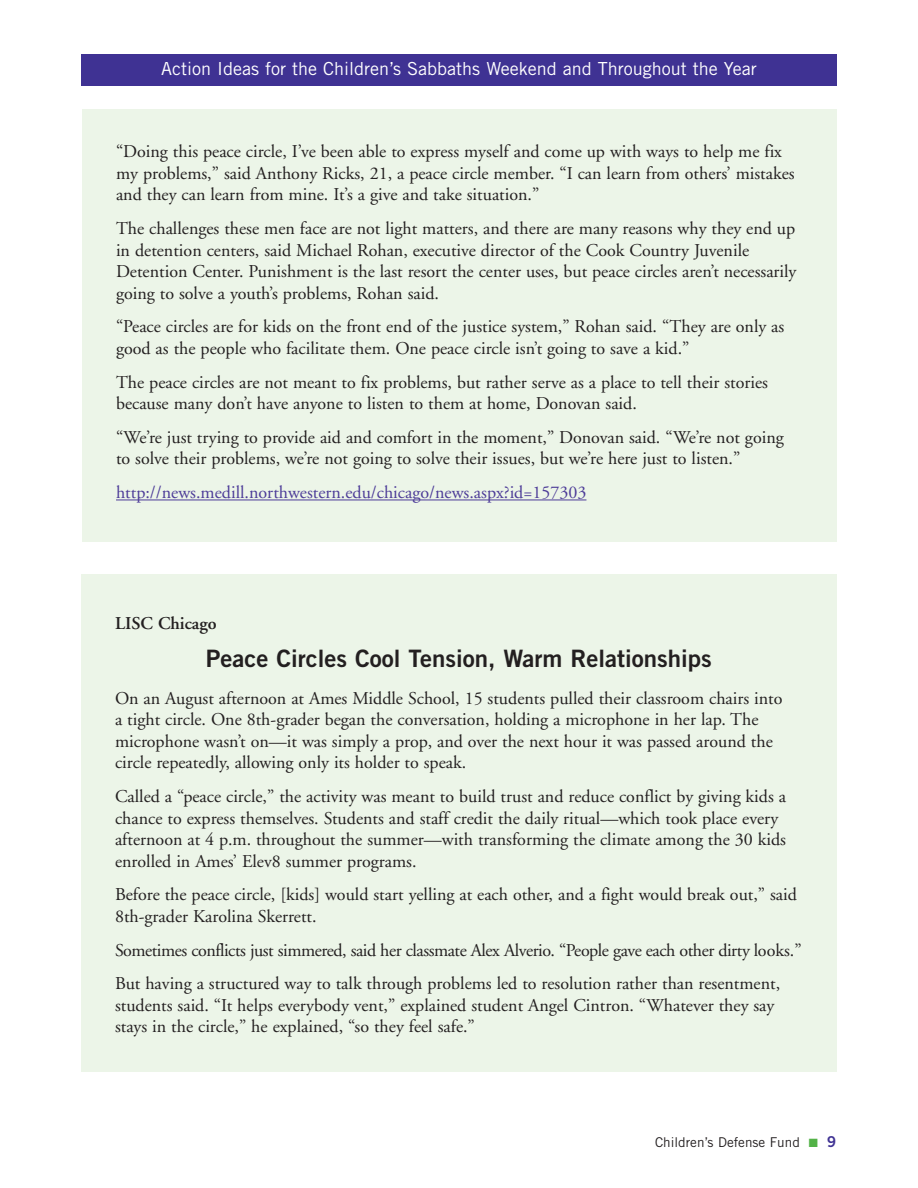
<style>
.page{position:relative;width:918px;height:1188px;background:#fff}
.page>*{position:absolute;margin:0;border:0;box-sizing:border-box;transform-origin:0 0}
.t1{font:24px "Trade Gothic Bold Two";color:#231f20}
.t2{font:18px/21.6px "Adobe Garamond";color:#231f20}
.t3{font:18px "Adobe Garamond";color:#4d3c98}
.t4{font:18px "Trade Gothic";color:#fff}
.t5{font:600 18px "Adobe Garamond";color:#231f20}
.t6{font:13.5px "Trade Gothic";color:#231f20}
.s1{color:#53b247}
.s2{font-family:"Trade Gothic Bold Two";font-size:15px;color:#3f3293}
</style>
<div class="page">
<div style="left:81px;top:55px;width:756px;height:31px;background:#3f3293"></div>
<div style="left:81px;top:574px;width:755px;height:498px;background:#ecf5e8"></div>
<div style="left:82px;top:109px;width:755px;height:432px;background:#ecf5e8"></div>
<hr style="left:116px;top:500px;width:470px;height:1px;background:#4d3c98">
<p class="t4" style="left:161px;top:62px;width:597px">Action Ideas for the Children’s Sabbaths Weekend and Throughout the Year</p>
<p class="t2" style="left:116px;top:142px;width:680px">“Doing this peace circle, I’ve been able to express myself and come up with ways to help me fix my problems,” said Anthony Ricks, 21, a peace circle member. “I can learn from others’ mistakes and they can learn from mine. It’s a give and take situation.”</p>
<p class="t2" style="left:116px;top:219px;width:682px">The challenges these men face are not light matters, and there are many reasons why they end up in detention centers, said Michael Rohan, executive director of the Cook Country Juvenile Detention Center. Punishment is the last resort the center uses, but peace circles aren’t necessarily going to solve a youth’s problems, Rohan said.</p>
<p class="t2" style="left:116px;top:317px;width:670px">“Peace circles are for kids on the front end of the justice system,” Rohan said. “They are only as good as the people who facilitate them. One peace circle isn’t going to save a kid.”</p>
<p class="t2" style="left:116px;top:373px;width:653px">The peace circles are not meant to fix problems, but rather serve as a place to tell their stories because many don’t have anyone to listen to them at home, Donovan said.</p>
<p class="t2" style="left:116px;top:428px;width:669px">“We’re just trying to provide aid and comfort in the moment,” Donovan said. “We’re not going to solve their problems, we’re not going to solve their issues, but we’re here just to listen.”</p>
<p class="t3" style="left:116px;top:485px;width:472px">http://news.medill.northwestern.edu/chicago/news.aspx?id=157303</p>
<p class="t5" style="left:115px;top:616px;width:103px">LISC Chicago</p>
<h1 class="t1" style="left:206px;top:650px;width:508px">Peace Circles Cool Tension, Warm Relationships</h1>
<p class="t2" style="left:115px;top:689px;width:669px">On an August afternoon at Ames Middle School, 15 students pulled their classroom chairs into a tight circle. One 8th-grader began the conversation, holding a microphone in her lap. The microphone wasn’t on—it was simply a prop, and over the next hour it was passed around the circle repeatedly, allowing only its holder to speak.</p>
<p class="t2" style="left:115px;top:787px;width:673px">Called a “peace circle,” the activity was meant to build trust and reduce conflict by giving kids a chance to express themselves. Students and staff credit the daily ritual—which took place every afternoon at 4 p.m. throughout the summer—with transforming the climate among the 30 kids enrolled in Ames’ Elev8 summer programs.</p>
<p class="t2" style="left:115px;top:885px;width:683px">Before the peace circle, [kids] would start yelling at each other, and a fight would break out,” said<br>8th-grader Karolina Skerrett.</p>
<p class="t2" style="left:115px;top:935px;width:688px;line-height:33.6px">Sometimes conflicts just simmered, said her classmate Alex Alverio. “People gave each other dirty looks.”<br>But having a structured way to talk through problems led to resolution rather than resentment,</p>
<p class="t2" style="left:115px;top:996px;width:661px">students said. “It helps everybody vent,” explained student Angel Cintron. “Whatever they say stays in the circle,” he explained, “so they feel safe.”</p>
<p class="t6" style="left:655px;top:1137px;width:183px">Children’s Defense Fund <span class="s1">■</span> <span class="s2">9</span></p>
</div>
